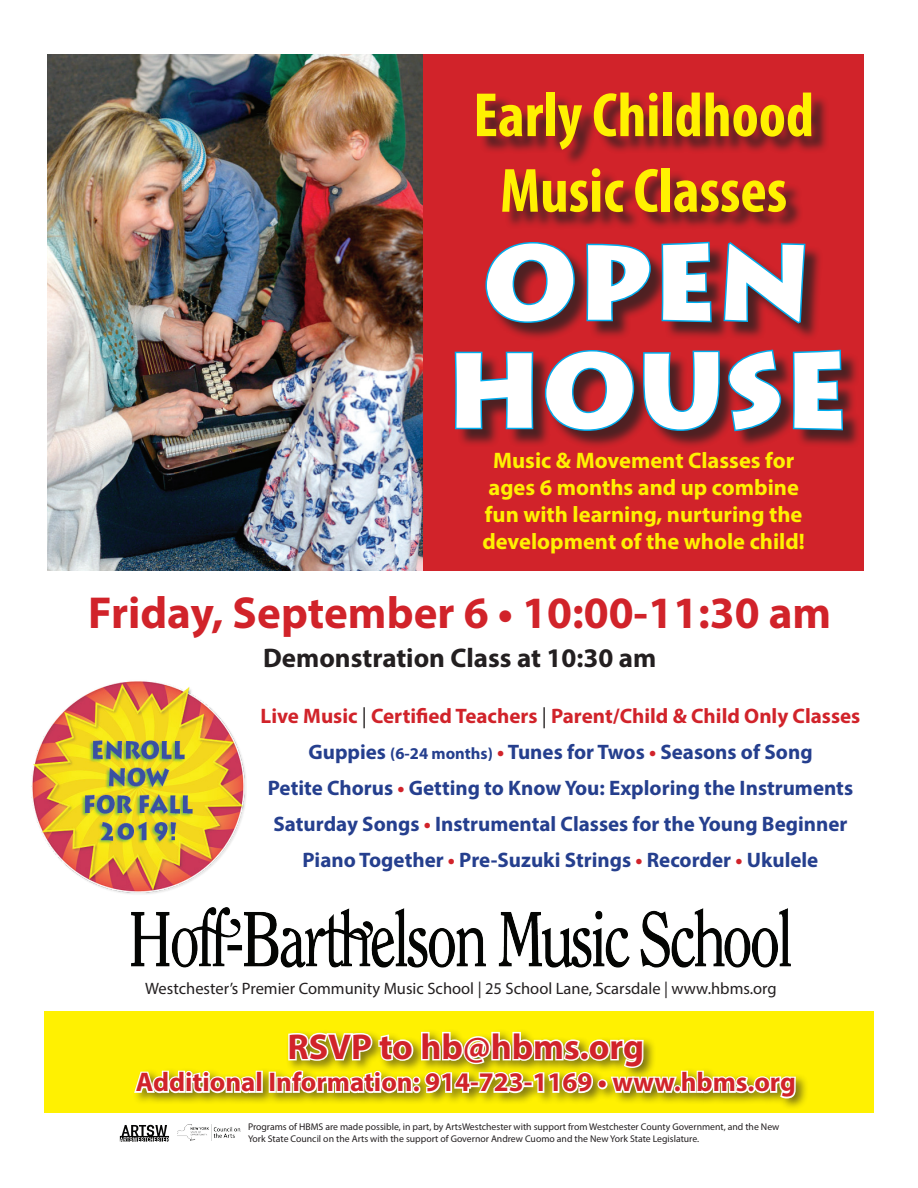
<style>
.page{position:relative;width:918px;height:1188px;background:#fff}
.page>*{position:absolute;margin:0;border:0;box-sizing:border-box;transform-origin:0 0}
.t1{font:900 105px/108px "Lithos Pro";color:#fff;text-align:center}
.t2{font:700 condensed 63px/75.6px "Myriad Pro";color:#fff101;text-align:center}
.t3{font:700 45px "Myriad Pro";color:#d1232a}
.t4{font:700 36px "Myriad Pro";color:#d1232a}
.t5{font:700 27px "Myriad Pro";color:#d1232a}
.t6{font:700 27px "Myriad Pro";color:#231f20}
.t7{font:700 22.5px/27px "Myriad Pro";color:#fff101;text-align:center}
.t8{font:700 21px/36px "Myriad Pro";color:#253f8e;text-align:center}
.t9{font:16.5px "Myriad Pro";color:#231f20}
.t10{font:9.75px/11.7px "Myriad Pro";color:#231f20}
.s1{color:#d1232a}
.s2{font-weight:400;color:#231f20}
.s3{font-size:16.5px}
</style>
<div class="page">
<img style="left:48px;top:54px;width:375px;height:517px">
<img style="left:131px;top:907px;width:660px;height:60px">
<svg style="left:120px;top:1125px;width:49px;height:17px"></svg>
<img style="left:178px;top:1125px;width:63px;height:15px">
<div style="left:44px;top:1011px;width:830px;height:101px;background:#fff101"></div>
<div style="left:132px;top:1028px;width:677px;height:83px;background:#231f20;opacity:.6"></div>
<svg style="left:132px;top:1028px;width:126px;height:67px"></svg>
<div style="left:256px;top:1071px;width:7px;height:22px;border:3px solid #fff"></div>
<div style="left:269px;top:1072px;width:7px;height:21px;border:3px solid #fff"></div>
<svg style="left:275px;top:1028px;width:523px;height:85px"></svg>
<div style="left:423px;top:54px;width:441px;height:517px;background:#d1232a"></div>
<div style="left:458px;top:95px;width:404px;height:354px;background:#231f20;opacity:.75"></div>
<svg style="left:484px;top:241px;width:92px;height:83px"></svg>
<svg style="left:585px;top:242px;width:67px;height:81px"></svg>
<svg style="left:660px;top:240px;width:53px;height:84px;background:#644051"></svg>
<svg style="left:722px;top:240px;width:85px;height:85px"></svg>
<svg style="left:454px;top:350px;width:81px;height:81px"></svg>
<svg style="left:543px;top:349px;width:93px;height:83px"></svg>
<svg style="left:642px;top:349px;width:79px;height:83px"></svg>
<svg style="left:727px;top:348px;width:56px;height:85px"></svg>
<svg style="left:791px;top:348px;width:54px;height:84px;background:#663f50"></svg>
<img style="left:31px;top:681px;width:215px;height:213px">
<h2 class="t2" style="left:473px;top:76px;width:342px">Early Childhood<br>Music Classes</h2>
<h1 class="t1" style="left:445px;top:232px;width:405px">OPEN<br>HOUSE</h1>
<p class="t7" style="left:482px;top:446px;width:324px">Music &amp; Movement Classes for ages 6 months and up combine fun with learning, nurturing the development of the whole child!</p>
<h3 class="t3" style="left:88px;top:583px;width:745px">Friday, September 6 • 10:00-11:30 am</h3>
<p class="t6" style="left:263px;top:640px;width:395px">Demonstration Class at 10:30 am</p>
<p class="t8" style="left:261px;top:697px;width:601px"><span class="s1">Live Music</span> <span class="s2">|</span> <span class="s1">Certified Teachers</span> <span class="s2">|</span> <span class="s1">Parent/Child &amp; Child Only Classes </span>Guppies <span class="s3">(6-24 months)</span> <span class="s1">•</span> Tunes for Twos <span class="s1">•</span> Seasons of Song<br>Petite Chorus <span class="s1">•</span> Getting to Know You: Exploring the Instruments Saturday Songs <span class="s1">•</span> Instrumental Classes for the Young Beginner Piano Together <span class="s1">•</span> Pre-Suzuki Strings <span class="s1">•</span> Recorder <span class="s1">•</span> Ukulele</p>
<p class="t9" style="left:145px;top:978px;width:633px">Westchester’s Premier Community Music School | 25 School Lane, Scarsdale | www.hbms.org</p>
<h3 class="t4" style="left:287px;top:1023px;width:358px">RSVP to hb@hbms.org</h3>
<p class="t5" style="left:136px;top:1065px;width:662px">Additional Information: 914-723-1169 • www.hbms.org</p>
<p class="t10" style="left:248px;top:1121px;width:533px">Programs of HBMS are made possible, in part, by ArtsWestchester with support from Westchester County Government, and the New<br>York State Council on the Arts with the support of Governor Andrew Cuomo and the New York State Legislature.</p>
</div>
